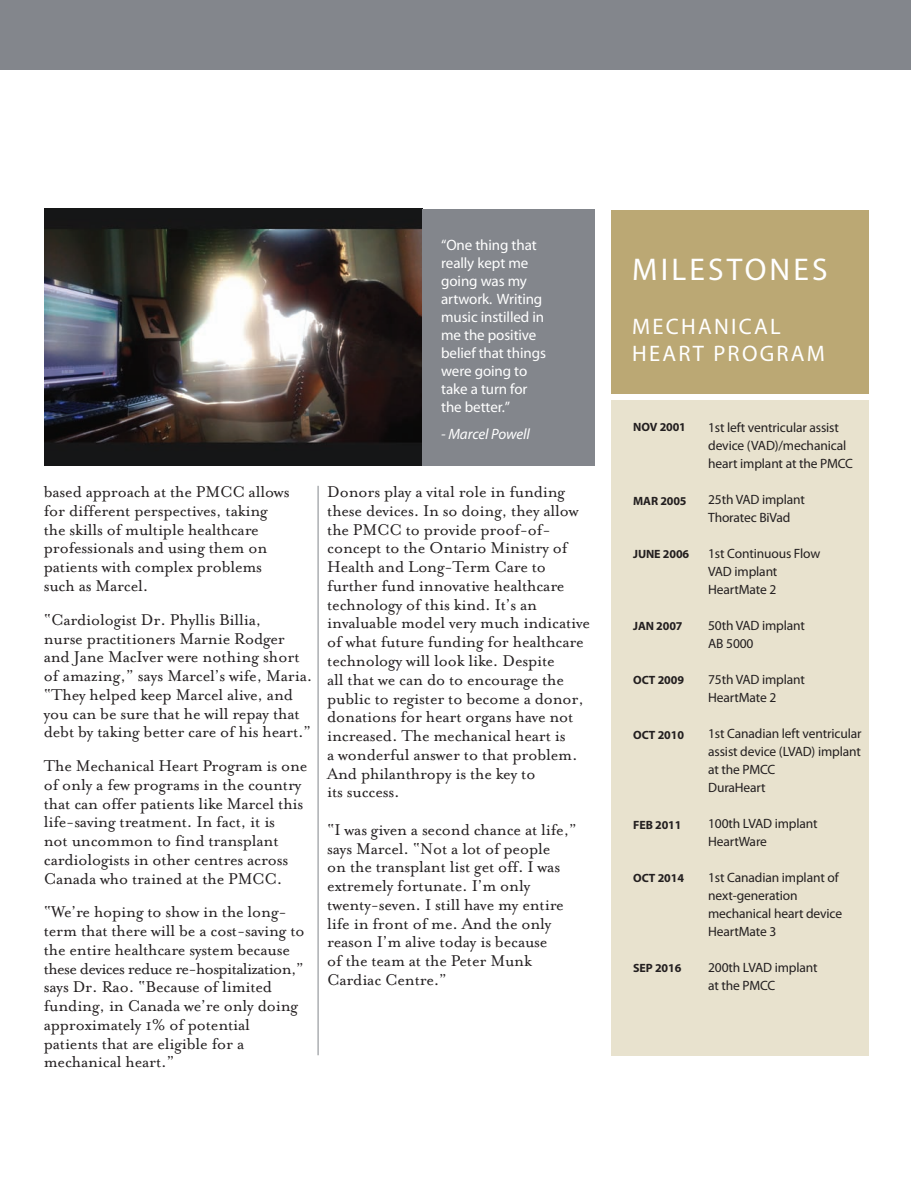
<style>
.page{position:relative;width:911px;height:1181px;background:#fff}
.page>*{position:absolute;margin:0;border:0;box-sizing:border-box;transform-origin:0 0}
.t1{font:31.5px "Myriad";letter-spacing:.1em;color:#fff}
.t2{font:22.5px/27px "Myriad";letter-spacing:.1em;color:#fff}
.t3{font:18px/18.8px "Mrs Eaves Roman";letter-spacing:-.01em;color:#231f20}
.t4{font:15px/18px "Myriad";letter-spacing:-.005em;color:#fff}
.t5{font:italic 15px "Myriad Pro";letter-spacing:-.01em;color:#fff}
.t6{font:13.5px/18px "Myriad Pro";letter-spacing:-.01em;color:#231f20}
.t7{font:700 12px "Myriad Pro";letter-spacing:-.01em;color:#231f20}
</style>
<div class="page">
<div style="left:0;top:0;width:911px;height:69px;background:#83868c"></div>
<hr style="left:318px;top:486px;width:1px;height:569px;background:#83868c">
<img style="left:44px;top:209px;width:378px;height:257px">
<div style="left:422px;top:209px;width:172px;height:257px;background:#83868c"></div>
<div style="left:611px;top:400px;width:257px;height:655px;background:#e8e2ce"></div>
<div style="left:611px;top:210px;width:257px;height:184px;background:#bba874"></div>
<p class="t3" style="left:44px;top:482px;width:247px">based approach at the PMCC allows for different perspectives, taking the skills of multiple healthcare professionals and using them on patients with complex problems such as Marcel.</p>
<p class="t3" style="left:44px;top:609px;width:270px">“Cardiologist Dr. Phyllis Billia,<br>nurse practitioners Marnie Rodger and Jane MacIver were nothing short of amazing,” says Marcel’s wife, Maria. “They helped keep Marcel alive, and you can be sure that he will repay that debt by taking better care of his heart.”</p>
<p class="t3" style="left:44px;top:755px;width:265px">The Mechanical Heart Program is one of only a few programs in the country that can offer patients like Marcel this life-saving treatment. In fact, it is<br>not uncommon to find transplant cardiologists in other centres across Canada who trained at the PMCC.</p>
<p class="t3" style="left:44px;top:902px;width:262px">“We’re hoping to show in the long&shy;term that there will be a cost-saving to the entire healthcare system because these devices reduce re-hospitalization,” says Dr. Rao. “Because of limited funding, in Canada we’re only doing approximately 1% of potential patients that are eligible for a mechanical heart.”</p>
<p class="t4" style="left:441px;top:237px;width:106px">“One thing that really kept me going was my artwork. Writing music instilled in me the positive belief that things were going to take a turn for the better.”</p>
<p class="t5" style="left:441px;top:428px;width:90px">- Marcel Powell</p>
<p class="t6" style="left:708px;top:420px;width:146px">1st left ventricular assist device (VAD)/mechanical heart implant at the PMCC</p>
<p class="t6" style="left:708px;top:492px;width:98px">25th VAD implant<br>Thoratec BiVad</p>
<p class="t6" style="left:708px;top:546px;width:114px">1st Continuous Flow<br>VAD implant<br>HeartMate 2</p>
<p class="t6" style="left:708px;top:618px;width:98px">50th VAD implant<br>AB 5000</p>
<p class="t6" style="left:708px;top:672px;width:98px">75th VAD implant<br>HeartMate 2</p>
<p class="t6" style="left:708px;top:726px;width:155px">1st Canadian left ventricular assist device (LVAD) implant at the PMCC<br>DuraHeart</p>
<p class="t6" style="left:708px;top:816px;width:111px">100th LVAD implant<br>HeartWare</p>
<p class="t6" style="left:708px;top:870px;width:135px">1st Canadian implant of next-generation mechanical heart device<br>HeartMate 3</p>
<p class="t6" style="left:708px;top:960px;width:111px">200th LVAD implant at the PMCC</p>
<h1 class="t1" style="left:632px;top:258px;width:197px">MILESTONES</h1>
<p class="t2" style="left:632px;top:315px;width:194px">MECHANICAL<br>HEART PROGRAM</p>
<p class="t7" style="left:633px;top:422px;width:54px">NOV 2001</p>
<p class="t3" style="left:327px;top:482px;width:264px">Donors play a vital role in funding these devices. In so doing, they allow the PMCC to provide proof-of&shy;concept to the Ontario Ministry of Health and Long-Term Care to further fund innovative healthcare technology of this kind. It’s an invaluable model very much indicative of what future funding for healthcare technology will look like. Despite<br>all that we can do to encourage the public to register to become a donor, donations for heart organs have not increased. The mechanical heart is<br>a wonderful answer to that problem.<br>And philanthropy is the key to<br>its success.</p>
<p class="t3" style="left:327px;top:819px;width:251px">“I was given a second chance at life,” says Marcel. “Not a lot of people<br>on the transplant list get off. I was extremely fortunate. I’m only twenty-seven. I still have my entire life in front of me. And the only reason I’m alive today is because<br>of the team at the Peter Munk<br>Cardiac Centre.”</p>
<p class="t7" style="left:633px;top:496px;width:55px">MAR 2005</p>
<p class="t7" style="left:633px;top:549px;width:57px">JUNE 2006</p>
<p class="t7" style="left:633px;top:621px;width:51px">JAN 2007</p>
<p class="t7" style="left:633px;top:676px;width:52px">OCT 2009</p>
<p class="t7" style="left:633px;top:730px;width:52px">OCT 2010</p>
<p class="t7" style="left:633px;top:820px;width:50px">FEB 2011</p>
<p class="t7" style="left:633px;top:874px;width:52px">OCT 2014</p>
<p class="t7" style="left:633px;top:963px;width:50px">SEP 2016</p>
</div>
